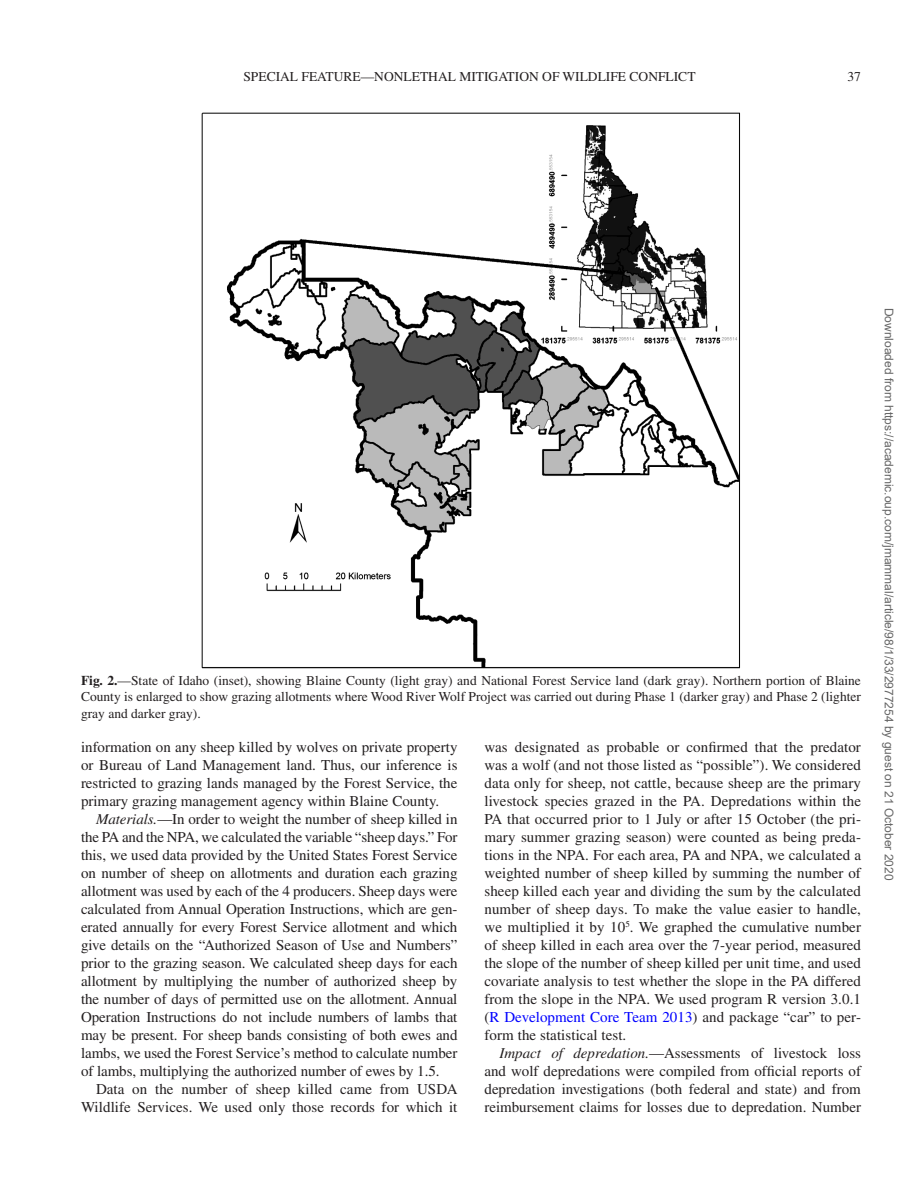
<style>
.page{position:relative;width:918px;height:1188px;background:#fff}
.page>*{position:absolute;margin:0;border:0;box-sizing:border-box;transform-origin:0 0}
.t1{font:15px/18px "Times";color:#231f20;text-align:justify}
.t2{font:13.5px/16.5px "Times";color:#231f20;text-align:justify}
.t3{font:12px "Arial";color:#666}
.s1{font-weight:700}
.s2{font-style:italic}
.s3{color:#00f}
</style>
<div class="page">
<img style="left:201px;top:112px;width:539px;height:556px">
<p class="t2" style="left:243px;top:68px;width:454px">SPECIAL FEATURE—NONLETHAL MITIGATION OF WILDLIFE CONFLICT</p>
<p class="t2" style="left:848px;top:68px;width:15px">37</p>
<p class="t2" style="left:81px;top:672px;width:782px"><span class="s1">Fig. 2.</span>—State of Idaho (inset), showing Blaine County (light gray) and National Forest Service land (dark gray). Northern portion of Blaine County is enlarged to show grazing allotments where Wood River Wolf Project was carried out during Phase 1 (darker gray) and Phase 2 (lighter gray and darker gray).</p>
<p class="t1" style="left:81px;top:738px;width:378px">information on any sheep killed by wolves on private property or Bureau of Land Management land. Thus, our inference is restricted to grazing lands managed by the Forest Service, the primary grazing management agency within Blaine County.</p>
<p class="t1" style="left:81px;top:810px;width:378px;text-indent:15px"><span class="s2">Materials.</span>—In order to weight the number of sheep killed in the PA and the NPA, we calculated the variable “sheep days.” For this, we used data provided by the United States Forest Service on number of sheep on allotments and duration each grazing allotment was used by each of the 4 producers. Sheep days were calculated from Annual Operation Instructions, which are gen&shy;erated annually for every Forest Service allotment and which give details on the “Authorized Season of Use and Numbers” prior to the grazing season. We calculated sheep days for each allotment by multiplying the number of authorized sheep by the number of days of permitted use on the allotment. Annual Operation Instructions do not include numbers of lambs that may be present. For sheep bands consisting of both ewes and lambs, we used the Forest Service’s method to calculate number of lambs, multiplying the authorized number of ewes by 1.5.</p>
<p class="t1" style="left:81px;top:1080px;width:378px;text-align:right">Data on the number of sheep killed came from USDA<br>Wildlife Services. We used only those records for which it</p>
<p class="t1" style="left:484px;top:738px;width:378px">was designated as probable or confirmed that the predator was a wolf (and not those listed as “possible”). We considered data only for sheep, not cattle, because sheep are the primary livestock species grazed in the PA. Depredations within the PA that occurred prior to 1 July or after 15 October (the pri&shy;mary summer grazing season) were counted as being preda&shy;tions in the NPA. For each area, PA and NPA, we calculated a weighted number of sheep killed by summing the number of sheep killed each year and dividing the sum by the calculated number of sheep days. To make the value easier to handle, we multiplied it by 10<sup>5</sup>. We graphed the cumulative number of sheep killed in each area over the 7-year period, measured the slope of the number of sheep killed per unit time, and used covariate analysis to test whether the slope in the PA differed from the slope in the NPA. We used program R version 3.0.1 (<span class="s3">R Development Core Team 2013</span>) and package “car” to per&shy;form the statistical test.</p>
<p class="t1" style="left:485px;top:1044px;width:378px;text-indent:15px"><span class="s2">Impact of depredation.</span>—Assessments of livestock loss and wolf depredations were compiled from official reports of depredation investigations (both federal and state) and from reimbursement claims for losses due to depredation. Number</p>
<p class="t3" style="left:893px;top:308px;width:574px;rotate:90deg">Downloaded from https://academic.oup.com/jmammal/article/98/1/33/2977254 by guest on 21 October 2020</p>
</div>
